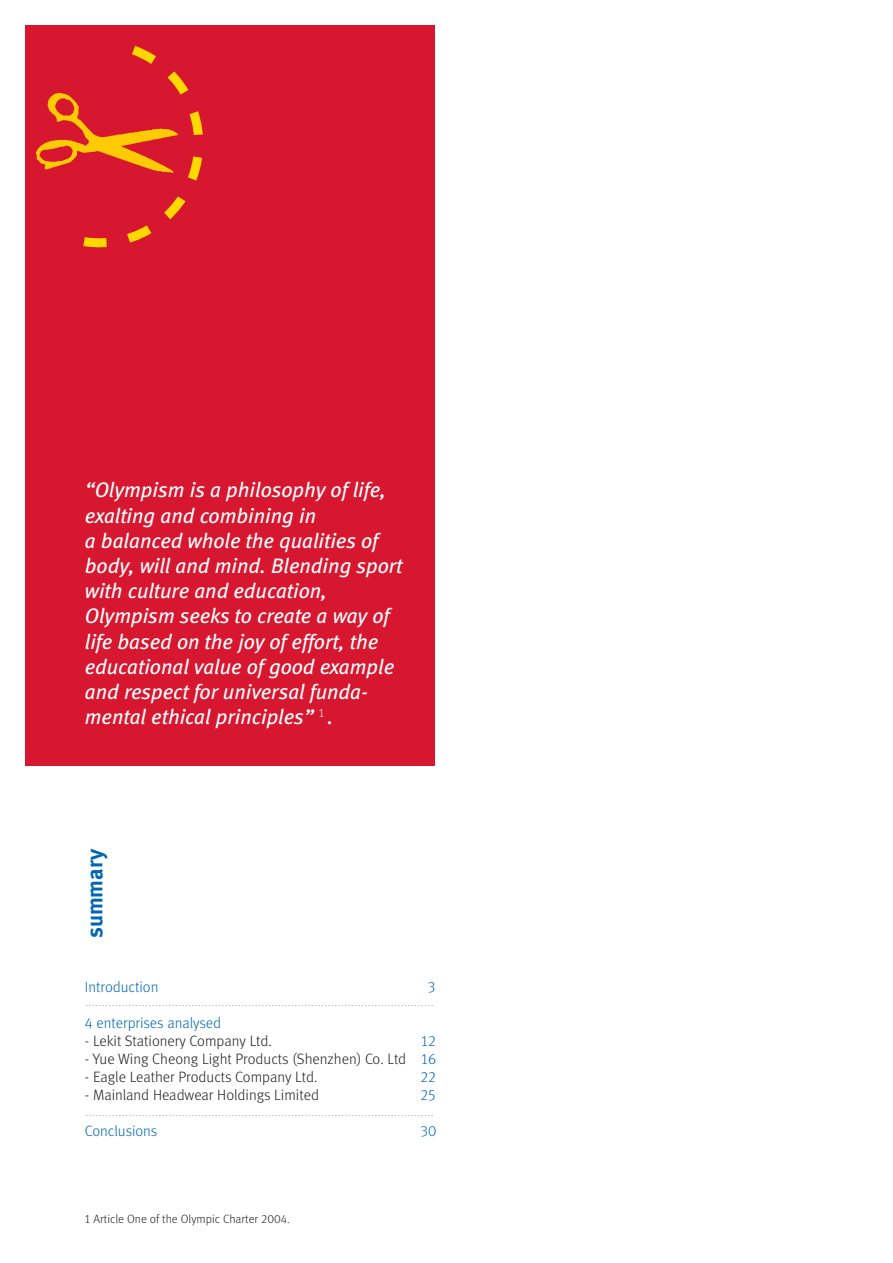
<style>
.page{position:relative;width:893px;height:1263px;background:#fff}
.page>*{position:absolute;margin:0;border:0;box-sizing:border-box;transform-origin:0 0}
.t1{font:22.5px "Meta Bold LF";color:#0066b3}
.t2{font:italic 21px/25.2px "Meta Book LF";color:#fff}
.t3{font:15px "Meta Light LF";color:#231f20}
.t4{font:15px "Meta Light LF";color:#0066b3}
.t5{font:12px "Meta Light LF";color:#231f20}
.t6{font:7.5px "Meta Light LF";color:#231f20}
.s1{color:#0066b3}
</style>
<div class="page">
<div style="left:25px;top:26px;width:410px;height:528px;background:#d7172f"></div>
<svg style="left:54px;top:46px;width:149px;height:202px"></svg>
<div style="left:25px;top:387px;width:410px;height:378px;background:#d7172f"></div>
<img style="left:37px;top:94px;width:140px;height:79px">
<p class="t2" style="left:85px;top:480px;width:319px">“Olympism is a philosophy of life, exalting and combining in<br>a balanced whole the qualities of body, will and mind. Blending sport with culture and education,<br>Olympism seeks to create a way of life based on the joy of effort, the educational value of good example and respect for universal funda&shy;mental ethical principles” <sup>1</sup> .</p>
<p class="t1" style="left:87px;top:938px;width:91px;rotate:-90deg">summary</p>
<p class="t4" style="left:85px;top:981px;width:75px">Introduction</p>
<p class="t4" style="left:428px;top:981px;width:9px">3</p>
<p class="t4" style="left:85px;top:1017px;width:138px">4 enterprises analysed</p>
<p class="t3" style="left:85px;top:1035px;width:188px">- Lekit Stationery Company Ltd.</p>
<p class="t4" style="left:421px;top:1035px;width:16px">12</p>
<p class="t3" style="left:85px;top:1053px;width:353px">- Yue Wing Cheong Light Products (Shenzhen) Co. Ltd <span class="s1">16</span></p>
<p class="t3" style="left:85px;top:1071px;width:234px">- Eagle Leather Products Company Ltd.</p>
<p class="t4" style="left:420px;top:1071px;width:17px">22</p>
<p class="t3" style="left:85px;top:1089px;width:235px">- Mainland Headwear Holdings Limited</p>
<p class="t4" style="left:420px;top:1089px;width:17px">25</p>
<p class="t4" style="left:85px;top:1125px;width:74px">Conclusions</p>
<p class="t4" style="left:420px;top:1125px;width:18px">30</p>
<p class="t6" style="left:86px;top:1001px;width:348px">.........................................................................................................</p>
<p class="t6" style="left:86px;top:1111px;width:348px">.........................................................................................................</p>
<p class="t5" style="left:85px;top:1214px;width:206px">1 Article One of the Olympic Charter 2004.</p>
</div>
